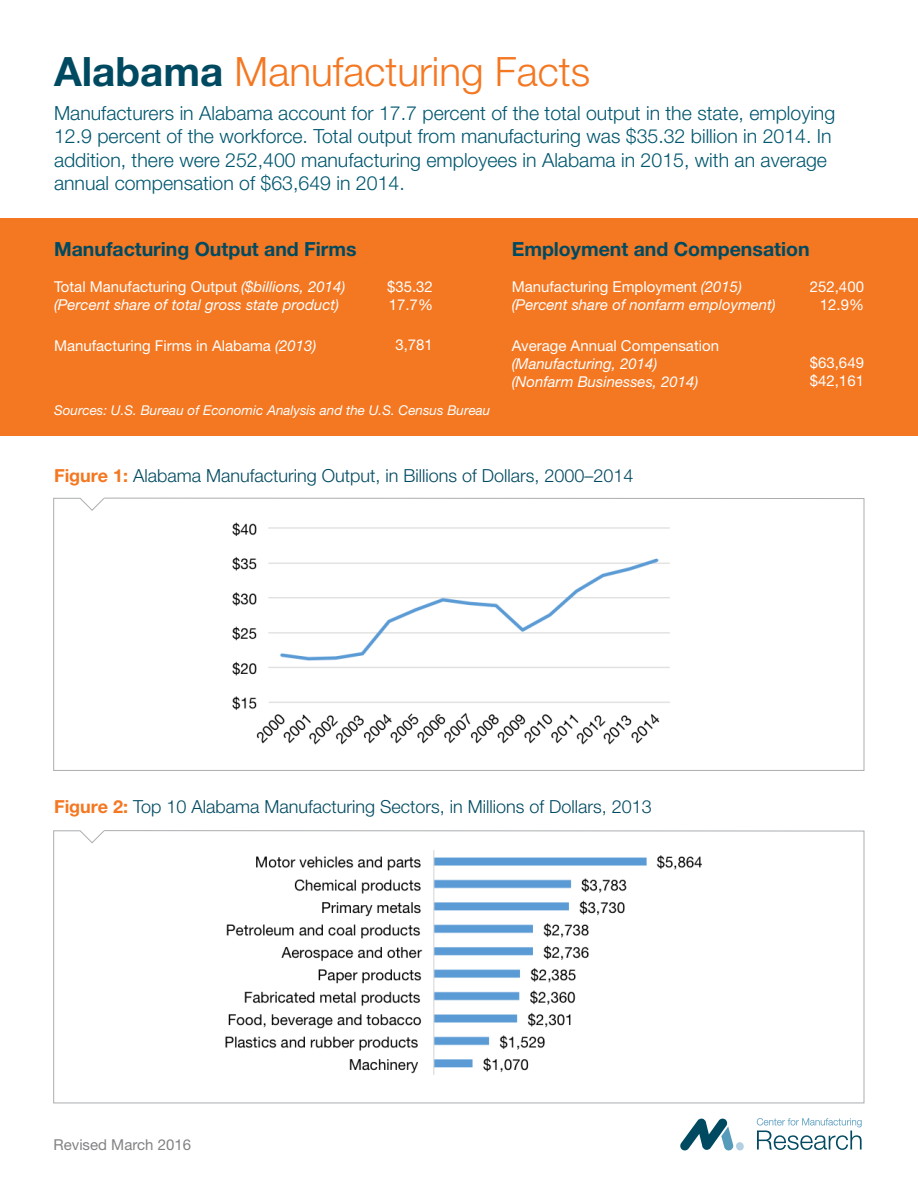
<style>
.page{position:relative;width:918px;height:1188px;background:#fff}
.page>*{position:absolute;margin:0;border:0;box-sizing:border-box;transform-origin:0 0}
.t1{font:300 40.5px "Helvetica Neue";color:#f47721}
.t2{font:300 19.5px/23.4px "Helvetica Neue";color:#00576f}
.t3{font:700 19.5px "Helvetica Neue";color:#004a61}
.t4{font:300 18px "Helvetica Neue";color:#004a61}
.t5{font:italic 15px/18px "Helvetica Neue";color:#fff}
.t6{font:15px/18px "Helvetica Neue";color:#fff}
.t7{font:15px "Helvetica Neue";color:#808285}
.t8{font:italic 13.5px "Helvetica Neue";color:#fff}
.s1{font-weight:700;color:#004a61}
.s2{font-style:normal}
.s3{font-style:italic}
.s4{font-weight:700;color:#f47721}
</style>
<div class="page">
<svg style="left:53px;top:498px;width:811px;height:273px"></svg>
<svg style="left:53px;top:830px;width:811px;height:273px"></svg>
<div style="left:0;top:218px;width:918px;height:218px;background:#f47721"></div>
<img style="left:222px;top:508px;width:467px;height:249px">
<img style="left:187px;top:838px;width:550px;height:249px">
<svg style="left:680px;top:1118px;width:64px;height:32px"></svg>
<svg style="left:757px;top:1118px;width:105px;height:32px"></svg>
<h1 class="t1" style="left:54px;top:47px;width:538px"><span class="s1">Alabama</span> Manufacturing Facts</h1>
<p class="t2" style="left:54px;top:101px;width:783px">Manufacturers in Alabama account for 17.7 percent of the total output in the state, employing 12.9 percent of the workforce. Total output from manufacturing was $35.32 billion in 2014. In addition, there were 252,400 manufacturing employees in Alabama in 2015, with an average annual compensation of $63,649 in 2014.</p>
<p class="t3" style="left:54px;top:237px;width:304px">Manufacturing Output and Firms</p>
<p class="t5" style="left:54px;top:278px;width:293px"><span class="s2">Total Manufacturing Output</span> ($billions, 2014) (Percent share of total gross state product)</p>
<p class="t6" style="left:54px;top:336px;width:264px">Manufacturing Firms in Alabama <span class="s3">(2013)</span></p>
<p class="t6" style="left:387px;top:277px;width:47px">$35.32<br>17.7%</p>
<p class="t6" style="left:395px;top:336px;width:39px">3,781</p>
<p class="t8" style="left:54px;top:402px;width:438px">Sources: U.S. Bureau of Economic Analysis and the U.S. Census Bureau</p>
<p class="t3" style="left:512px;top:237px;width:299px">Employment and Compensation</p>
<p class="t5" style="left:512px;top:278px;width:266px"><span class="s2">Manufacturing Employment</span> (2015) (Percent share of nonfarm employment)</p>
<p class="t6" style="left:512px;top:336px;width:209px">Average Annual Compensation</p>
<p class="t5" style="left:512px;top:354px;width:188px">(Manufacturing, 2014) (Nonfarm Businesses, 2014)</p>
<p class="t6" style="left:810px;top:277px;width:56px;text-align:right">252,400<br>12.9%</p>
<p class="t6" style="left:810px;top:354px;width:56px">$63,649 $42,161</p>
<p class="t4" style="left:54px;top:464px;width:581px"><span class="s4">Figure 1:</span> Alabama Manufacturing Output, in Billions of Dollars, 2000–2014</p>
<p class="t4" style="left:54px;top:796px;width:599px"><span class="s4">Figure 2:</span> Top 10 Alabama Manufacturing Sectors, in Millions of Dollars, 2013</p>
<p class="t7" style="left:54px;top:1136px;width:139px">Revised March 2016</p>
</div>
